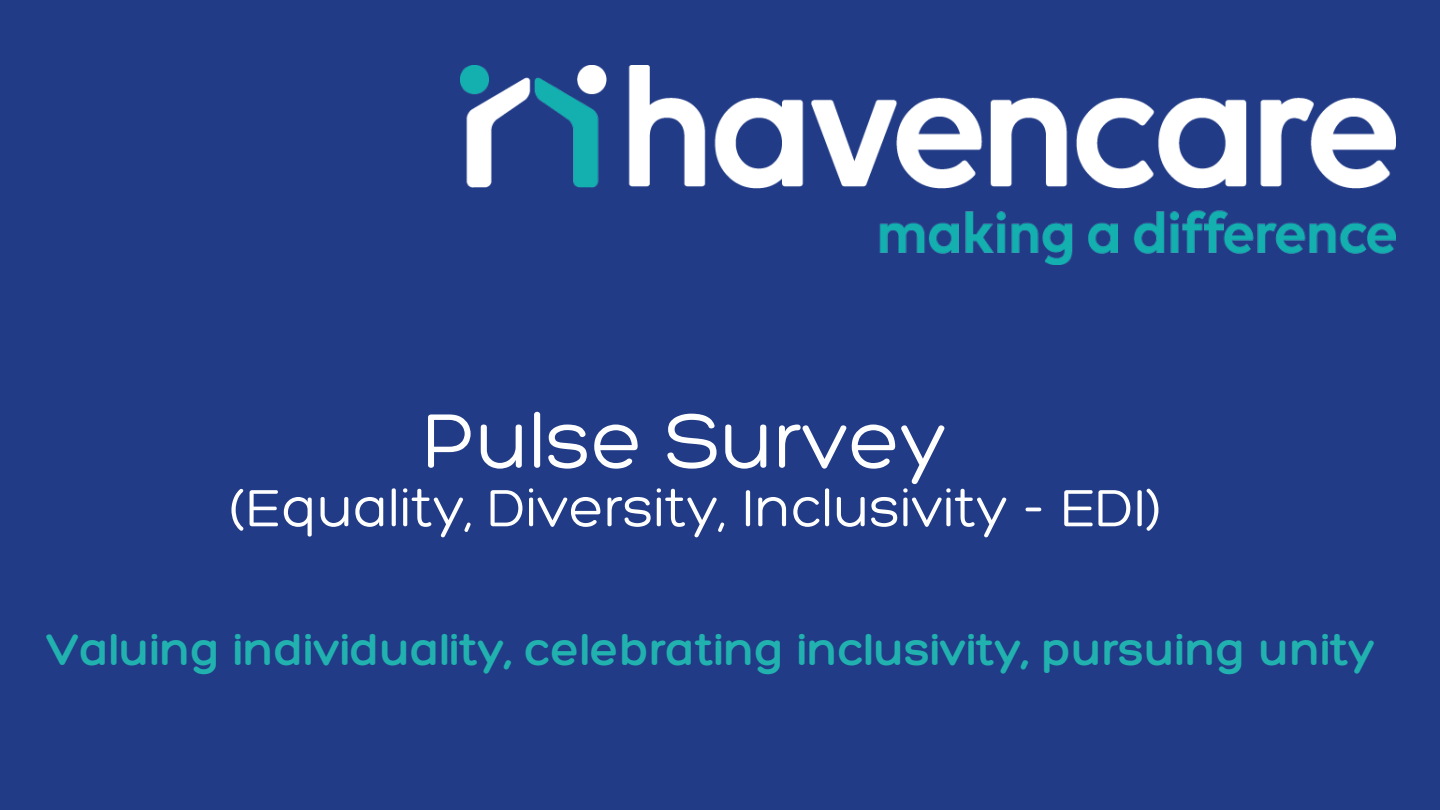
<style>
.page{position:relative;width:1440px;height:810px;background:#213b87}
.page>*{position:absolute;margin:0;border:0;box-sizing:border-box;transform-origin:0 0}
.t1{font:300 83.8px "Hero";color:#fff}
.t2{font:300 56.8px "Hero";color:#fff}
.t3{font:300 48.1px "Hero";color:#21b2b0}
</style>
<div class="page">
<img style="left:460px;top:65px;width:935px;height:200px">
<h1 class="t1" style="left:422px;top:388px;width:527px">Pulse Survey</h1>
<h1 class="t2" style="left:230px;top:472px;width:933px">(Equality, Diversity, Inclusivity - EDI)</h1>
<p class="t3" style="left:47px;top:619px;width:1330px">Valuing individuality, celebrating inclusivity, pursuing unity</p>
</div>
